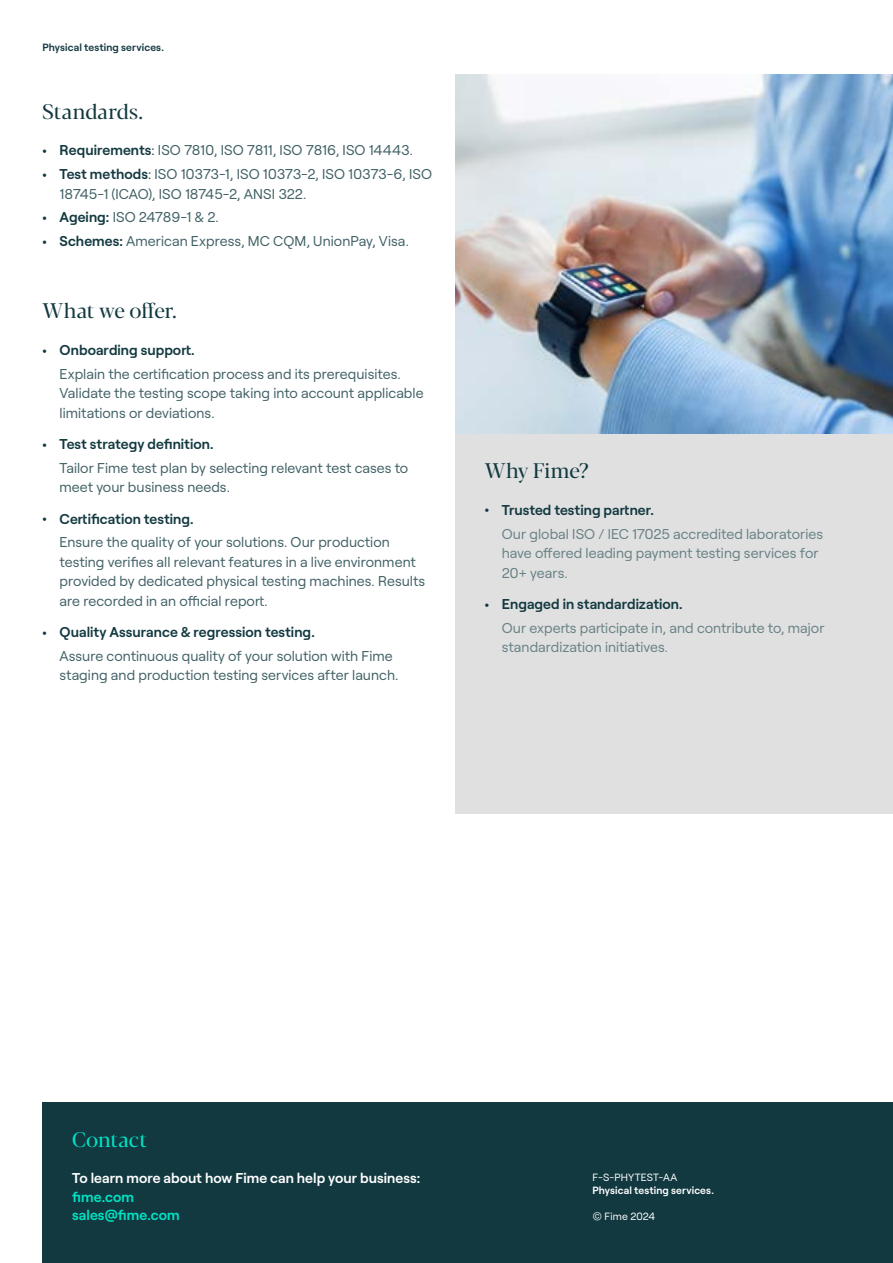
<style>
.page{position:relative;width:893px;height:1263px;background:#fff}
.page>*{position:absolute;margin:0;border:0;box-sizing:border-box;transform-origin:0 0}
.t1{font:21px "Blacker Pro Dis";color:#123940}
.t2{font:21px "Blacker Pro Dis";color:#00e4c5}
.t3{font:14.25px/19.5px "Roobert";letter-spacing:.005em;color:#416166}
.t4{font:14.25px/19.5px "Roobert";letter-spacing:.005em;color:#678185}
.t5{font:600 14.25px "Roobert";letter-spacing:.005em;color:#123940}
.t6{font:600 14.25px "Roobert";letter-spacing:.005em;color:#fff}
.t7{font:600 14.25px/18.8px "Roobert";letter-spacing:.005em;color:#00e4c5}
.t8{font:600 10.5px "Roobert";letter-spacing:.015em;color:#123940}
.t9{font:600 10.5px "Roobert";letter-spacing:.015em;color:#fff}
.t10{font:10.5px "Roobert";letter-spacing:.015em;color:#fff}
.s1{font-weight:600;color:#123940}
.s2{color:#123940}
</style>
<div class="page">
<div style="left:43px;top:1103px;width:850px;height:160px;background:#123940"></div>
<div style="left:455px;top:434px;width:438px;height:380px;background:#e0e0e0"></div>
<img style="left:455px;top:74px;width:438px;height:360px">
<p class="t8" style="left:43px;top:39px;width:123px">Physical testing services.</p>
<h1 class="t1" style="left:43px;top:98px;width:102px">Standards.</h1>
<p class="t3" style="left:43px;top:140px;width:372px"><span class="s1">• Requirements</span><span class="s2">:</span> ISO 7810, ISO 7811, ISO 7816, ISO 14443.</p>
<p class="t3" style="left:60px;top:163px;width:374px;text-indent:-17px"><span class="s1">• Test methods</span><span class="s2">:</span> ISO 10373-1, ISO 10373-2, ISO 10373-6, ISO<br>18745-1 (ICAO), ISO 18745-2, ANSI 322.</p>
<p class="t3" style="left:43px;top:207px;width:178px"><span class="s1">• Ageing:</span> ISO 24789-1 &amp; 2.</p>
<p class="t3" style="left:43px;top:230px;width:368px"><span class="s1">• Schemes:</span> American Express, MC CQM, UnionPay, Visa.</p>
<h1 class="t1" style="left:43px;top:297px;width:136px">What we offer.</h1>
<p class="t5" style="left:43px;top:339px;width:154px">• Onboarding support.</p>
<p class="t3" style="left:60px;top:363px;width:366px">Explain the certification process and its prerequisites.<br>Validate the testing scope taking into account applicable limitations or deviations.</p>
<p class="t5" style="left:43px;top:433px;width:173px">• Test strategy definition.</p>
<p class="t3" style="left:60px;top:457px;width:350px">Tailor Fime test plan by selecting relevant test cases to meet your business needs.</p>
<p class="t5" style="left:43px;top:507px;width:153px">• Certification testing.</p>
<p class="t3" style="left:60px;top:531px;width:367px">Ensure the quality of your solutions. Our production testing verifies all relevant features in a live environment provided by dedicated physical testing machines. Results are recorded in an official report.</p>
<p class="t5" style="left:43px;top:621px;width:274px">• Quality Assurance &amp; regression testing.</p>
<p class="t3" style="left:60px;top:645px;width:340px">Assure continuous quality of your solution with Fime staging and production testing services after launch.</p>
<h1 class="t1" style="left:485px;top:457px;width:106px">Why Fime?</h1>
<p class="t5" style="left:485px;top:499px;width:171px">• Trusted testing partner.</p>
<p class="t4" style="left:502px;top:523px;width:323px">Our global ISO / IEC 17025 accredited laboratories have offered leading payment testing services for<br>20+ years.</p>
<p class="t5" style="left:485px;top:593px;width:200px">• Engaged in standardization.</p>
<p class="t4" style="left:502px;top:617px;width:324px">Our experts participate in, and contribute to, major standardization initiatives.</p>
<h1 class="t2" style="left:72px;top:1126px;width:76px">Contact</h1>
<p class="t6" style="left:72px;top:1167px;width:349px">To learn more about how Fime can help your business:</p>
<p class="t7" style="left:72px;top:1186px;width:109px">fime.com sales@fime.com</p>
<p class="t10" style="left:592px;top:1169px;width:86px">F-S-PHYTEST-AA</p>
<p class="t9" style="left:592px;top:1182px;width:123px">Physical testing services.</p>
<p class="t10" style="left:592px;top:1209px;width:64px">© Fime 2024</p>
</div>
